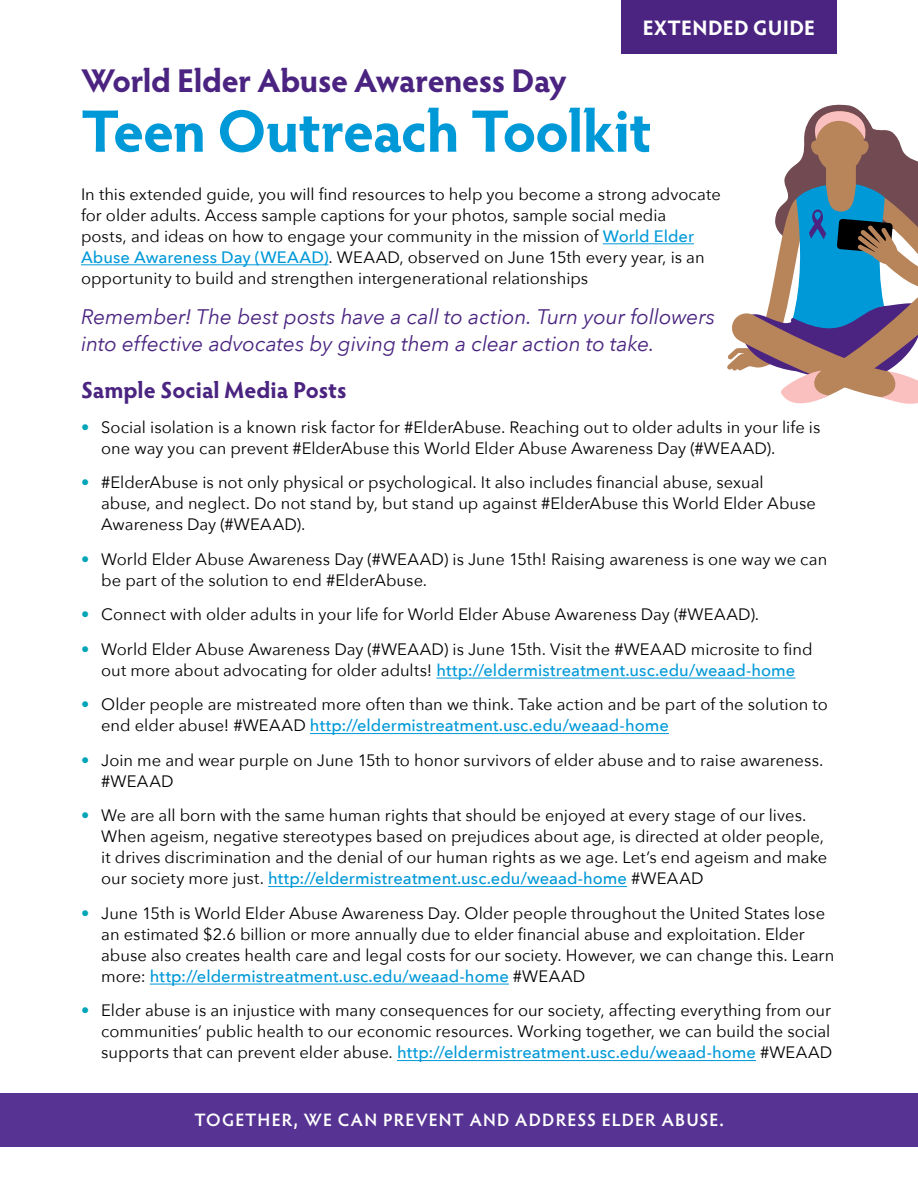
<style>
.page{position:relative;width:918px;height:1188px;background:#fff}
.page>*{position:absolute;margin:0;border:0;box-sizing:border-box;transform-origin:0 0}
.t1{font:700 60px "Hypatia Sans Pro";letter-spacing:-.02em;color:#0099d8}
.t2{font:700 33px "Hypatia Sans Pro";letter-spacing:-.015em;color:#4a2480}
.t3{font:700 23.25px "Hypatia Sans Pro";color:#4a2480}
.t4{font:italic 21px/27px "Avenir Next";letter-spacing:-.005em;color:#4a2480}
.t5{font:700 21px "Hypatia Sans Pro";letter-spacing:.02em;color:#fff}
.t6{font:600 18px "Hypatia Sans Pro";letter-spacing:.065em;color:#fff}
.t7{font:16.5px/21px "Avenir Next";color:#000}
.s1{font-weight:500;color:#0099d8}
.s2{color:#00a5b8}
</style>
<div class="page">
<hr style="left:603px;top:244px;width:91px;height:1px;background:#0099d8">
<hr style="left:81px;top:265px;width:248px;height:1px;background:#0099d8">
<hr style="left:436px;top:678px;width:359px;height:1px;background:#0099d8">
<hr style="left:310px;top:733px;width:359px;height:1px;background:#0099d8">
<hr style="left:268px;top:886px;width:359px;height:1px;background:#0099d8">
<hr style="left:150px;top:984px;width:359px;height:1px;background:#0099d8">
<hr style="left:397px;top:1060px;width:359px;height:1px;background:#0099d8">
<div style="left:621px;top:0;width:216px;height:54px;background:#4a2480"></div>
<svg style="left:727px;top:104px;width:191px;height:300px"></svg>
<div style="left:0;top:1094px;width:918px;height:54px;background:#573393"></div>
<p class="t5" style="left:643px;top:13px;width:174px">EXTENDED GUIDE</p>
<h2 class="t2" style="left:81px;top:57px;width:487px">World Elder Abuse Awareness Day</h2>
<h1 class="t1" style="left:81px;top:89px;width:572px">Teen Outreach Toolkit</h1>
<p class="t7" style="left:81px;top:183px;width:641px">In this extended guide, you will find resources to help you become a strong advocate for older adults. Access sample captions for your photos, sample social media<br>posts, and ideas on how to engage your community in the mission of <span class="s1">World Elder Abuse Awareness Day (WEAAD)</span>. WEAAD, observed on June 15th every year, is an opportunity to build and strengthen intergenerational relationships</p>
<p class="t4" style="left:81px;top:302px;width:636px">Remember! The best posts have a call to action. Turn your followers into effective advocates by giving them a clear action to take.</p>
<h3 class="t3" style="left:81px;top:374px;width:267px">Sample Social Media Posts</h3>
<p class="t7" style="left:101px;top:416px;width:721px;text-indent:-20px"><span class="s2">•</span> Social isolation is a known risk factor for #ElderAbuse. Reaching out to older adults in your life is one way you can prevent #ElderAbuse this World Elder Abuse Awareness Day (#WEAAD).</p>
<p class="t7" style="left:101px;top:472px;width:716px;text-indent:-20px"><span class="s2">•</span> #ElderAbuse is not only physical or psychological. It also includes financial abuse, sexual abuse, and neglect. Do not stand by, but stand up against #ElderAbuse this World Elder Abuse<br>Awareness Day (#WEAAD).</p>
<p class="t7" style="left:101px;top:548px;width:728px;text-indent:-20px"><span class="s2">•</span> World Elder Abuse Awareness Day (#WEAAD) is June 15th! Raising awareness is one way we can be part of the solution to end #ElderAbuse.</p>
<p class="t7" style="left:81px;top:604px;width:680px"><span class="s2">•</span> Connect with older adults in your life for World Elder Abuse Awareness Day (#WEAAD).</p>
<p class="t7" style="left:81px;top:638px;width:733px;text-align:center"><span class="s2">•</span> World Elder Abuse Awareness Day (#WEAAD) is June 15th. Visit the #WEAAD microsite to find out more about advocating for older adults! <span class="s1">http://eldermistreatment.usc.edu/weaad-home</span></p>
<p class="t7" style="left:101px;top:694px;width:728px;text-indent:-20px"><span class="s2">•</span> Older people are mistreated more often than we think. Take action and be part of the solution to end elder abuse! #WEAAD <span class="s1">http://eldermistreatment.usc.edu/weaad-home</span></p>
<p class="t7" style="left:101px;top:749px;width:724px;text-indent:-20px"><span class="s2">•</span> Join me and wear purple on June 15th to honor survivors of elder abuse and to raise awareness. #WEAAD</p>
<p class="t7" style="left:101px;top:805px;width:727px;text-indent:-20px"><span class="s2">•</span> We are all born with the same human rights that should be enjoyed at every stage of our lives.<br>When ageism, negative stereotypes based on prejudices about age, is directed at older people, it drives discrimination and the denial of our human rights as we age. Let’s end ageism and make our society more just. <span class="s1">http://eldermistreatment.usc.edu/weaad-home</span> #WEAAD</p>
<p class="t7" style="left:101px;top:902px;width:735px;text-indent:-20px"><span class="s2">•</span> June 15th is World Elder Abuse Awareness Day. Older people throughout the United States lose an estimated $2.6 billion or more annually due to elder financial abuse and exploitation. Elder abuse also creates health care and legal costs for our society. However, we can change this. Learn more: <span class="s1">http://eldermistreatment.usc.edu/weaad-home</span> #WEAAD</p>
<p class="t7" style="left:101px;top:1000px;width:733px;text-indent:-20px"><span class="s2">•</span> Elder abuse is an injustice with many consequences for our society, affecting everything from our communities’ public health to our economic resources. Working together, we can build the social supports that can prevent elder abuse. <span class="s1">http://eldermistreatment.usc.edu/weaad-home</span> #WEAAD</p>
<p class="t6" style="left:194px;top:1107px;width:531px">TOGETHER, WE CAN PREVENT AND ADDRESS ELDER ABUSE.</p>
</div>
